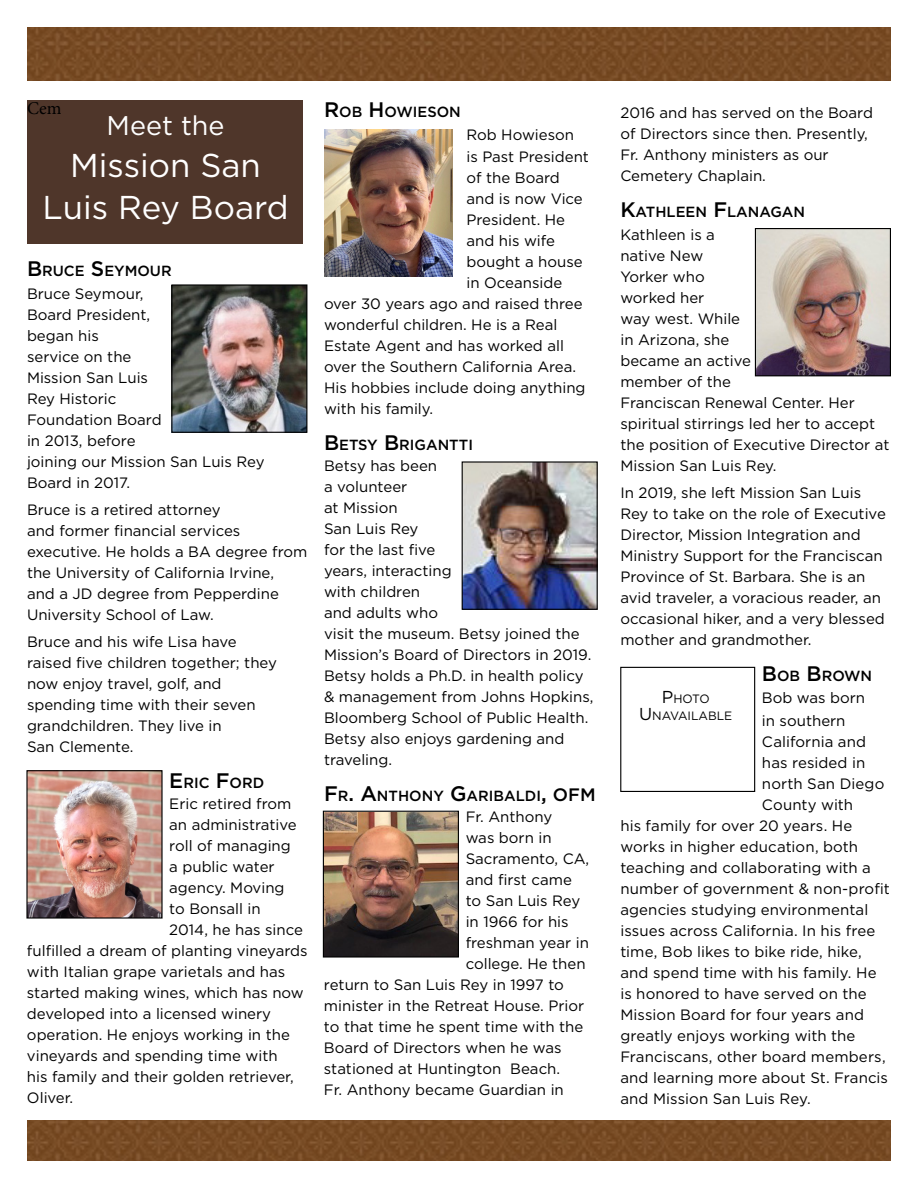
<style>
.page{position:relative;width:918px;height:1188px;background:#fff}
.page>*{position:absolute;margin:0;border:0;box-sizing:border-box;transform-origin:0 0}
.t1{font:33px/42px "Gotham";color:#fff;text-align:center}
.t2{font:27px "Gotham";color:#fff}
.t3{font:18px "Minion Pro";color:#000}
.t4{font:15px/21px "Gotham";color:#000}
.t5{font:500 14.7px "Gotham";color:#000}
.t6{font:12.15px/16.5px "Gotham";color:#000;text-align:center}
.s1{font-size:21px}
.s2{font-size:18px}
.s3{font-size:17.25px}
</style>
<div class="page">
<img style="left:27px;top:1120px;width:864px;height:41px">
<img style="left:173px;top:286px;width:132px;height:145px">
<div style="left:171px;top:284px;width:136px;height:149px;border:1px solid #000"></div>
<img style="left:28px;top:772px;width:133px;height:145px">
<div style="left:26px;top:770px;width:137px;height:149px;border:1px solid #000"></div>
<img style="left:325px;top:813px;width:132px;height:143px">
<div style="left:323px;top:811px;width:136px;height:147px;border:1px solid #000"></div>
<img style="left:464px;top:463px;width:132px;height:145px">
<div style="left:462px;top:461px;width:136px;height:149px;border:1px solid #000"></div>
<img style="left:325px;top:130px;width:127px;height:146px">
<img style="left:27px;top:27px;width:864px;height:54px">
<div style="left:27px;top:101px;width:275px;height:143px;background:#4f362a"></div>
<img style="left:757px;top:230px;width:132px;height:144px">
<div style="left:755px;top:228px;width:136px;height:148px;border:1px solid #000"></div>
<div style="left:620px;top:667px;width:135px;height:125px;border:1px solid #000"></div>
<p class="t3" style="left:27px;top:96px;width:36px">Cem</p>
<h2 class="t2" style="left:107px;top:108px;width:119px">Meet the</h2>
<h1 class="t1" style="left:42px;top:144px;width:248px">Mission San<br>Luis Rey Board</h1>
<p class="t5" style="left:27px;top:261px;width:146px"><span class="s1">B</span>RUCE <span class="s1">S</span>EYMOUR</p>
<p class="t4" style="left:27px;top:283px;width:239px">Bruce Seymour,<br>Board President,<br>began his<br>service on the<br>Mission San Luis<br>Rey Historic<br>Foundation Board<br>in 2013, before<br>joining our Mission San Luis Rey<br>Board in 2017.</p>
<p class="t4" style="left:27px;top:499px;width:282px">Bruce is a retired attorney<br>and former financial services executive. He holds a BA degree from the University of California Irvine,<br>and a JD degree from Pepperdine<br>University School of Law.</p>
<p class="t4" style="left:27px;top:631px;width:251px">Bruce and his wife Lisa have raised five children together; they now enjoy travel, golf, and spending time with their seven grandchildren. They live in<br>San Clemente.</p>
<p class="t5" style="left:169px;top:773px;width:96px"><span class="s1">E</span>RIC <span class="s1">F</span>ORD</p>
<p class="t4" style="left:169px;top:793px;width:124px">Eric retired from</p>
<p class="t4" style="left:169px;top:814px;width:129px">an administrative</p>
<p class="t4" style="left:169px;top:835px;width:123px">roll of managing</p>
<p class="t4" style="left:169px;top:856px;width:107px">a public water</p>
<p class="t4" style="left:169px;top:877px;width:117px">agency. Moving</p>
<p class="t4" style="left:169px;top:898px;width:93px">to Bonsall in</p>
<p class="t4" style="left:169px;top:919px;width:135px">2014, he has since</p>
<p class="t4" style="left:27px;top:940px;width:282px">fulfilled a dream of planting vineyards</p>
<p class="t4" style="left:27px;top:961px;width:260px">with Italian grape varietals and has</p>
<p class="t4" style="left:27px;top:982px;width:278px">started making wines, which has now</p>
<p class="t4" style="left:27px;top:1003px;width:246px">developed into a licensed winery</p>
<p class="t4" style="left:27px;top:1024px;width:264px">operation. He enjoys working in the</p>
<p class="t4" style="left:27px;top:1045px;width:252px">vineyards and spending time with</p>
<p class="t4" style="left:27px;top:1066px;width:268px">his family and their golden retriever,</p>
<p class="t4" style="left:27px;top:1087px;width:48px">Oliver.</p>
<p class="t5" style="left:324px;top:102px;width:138px"><span class="s1">R</span>OB <span class="s1">H</span>OWIESON</p>
<p class="t4" style="left:466px;top:123px;width:124px;line-height:22.5px">Rob Howieson is Past President</p>
<p class="t4" style="left:466px;top:167px;width:95px">of the Board</p>
<p class="t4" style="left:466px;top:188px;width:118px">and is now Vice</p>
<p class="t4" style="left:466px;top:209px;width:100px">President. He</p>
<p class="t4" style="left:466px;top:230px;width:90px">and his wife</p>
<p class="t4" style="left:466px;top:251px;width:118px">bought a house</p>
<p class="t4" style="left:466px;top:272px;width:97px">in Oceanside</p>
<p class="t4" style="left:324px;top:293px;width:260px">over 30 years ago and raised three</p>
<p class="t4" style="left:324px;top:314px;width:235px">wonderful children. He is a Real</p>
<p class="t4" style="left:324px;top:335px;width:242px">Estate Agent and has worked all</p>
<p class="t4" style="left:324px;top:356px;width:254px">over the Southern California Area.</p>
<p class="t4" style="left:324px;top:377px;width:263px">His hobbies include doing anything</p>
<p class="t4" style="left:324px;top:398px;width:111px">with his family.</p>
<p class="t5" style="left:324px;top:435px;width:151px"><span class="s1">B</span>ETSY <span class="s1">B</span>RIGANTTI</p>
<p class="t4" style="left:324px;top:455px;width:271px">Betsy has been<br>a volunteer<br>at Mission<br>San Luis Rey<br>for the last five<br>years, interacting<br>with children<br>and adults who<br>visit the museum. Betsy joined the<br>Mission’s Board of Directors in 2019.<br>Betsy holds a Ph.D. in health policy &amp; management from Johns Hopkins,<br>Bloomberg School of Public Health.<br>Betsy also enjoys gardening and traveling.</p>
<p class="t5" style="left:324px;top:786px;width:270px"><span class="s1">F</span>R<span class="s1">. A</span>NTHONY <span class="s1">G</span>ARIBALDI<span class="s1">,</span> <span class="s2">OFM</span></p>
<p class="t4" style="left:466px;top:806px;width:88px">Fr. Anthony</p>
<p class="t4" style="left:466px;top:827px;width:87px">was born in</p>
<p class="t4" style="left:466px;top:848px;width:125px">Sacramento, CA,</p>
<p class="t4" style="left:466px;top:869px;width:108px">and first came</p>
<p class="t4" style="left:466px;top:890px;width:116px">to San Luis Rey</p>
<p class="t4" style="left:466px;top:911px;width:104px">in 1966 for his</p>
<p class="t4" style="left:466px;top:932px;width:125px">freshman year in</p>
<p class="t4" style="left:466px;top:953px;width:121px">college. He then</p>
<p class="t4" style="left:324px;top:974px;width:241px">return to San Luis Rey in 1997 to</p>
<p class="t4" style="left:324px;top:995px;width:262px">minister in the Retreat House. Prior</p>
<p class="t4" style="left:324px;top:1016px;width:261px">to that time he spent time with the</p>
<p class="t4" style="left:324px;top:1037px;width:239px">Board of Directors when he was</p>
<p class="t4" style="left:324px;top:1058px;width:238px">stationed at Huntington Beach.</p>
<p class="t4" style="left:324px;top:1079px;width:241px">Fr. Anthony became Guardian in</p>
<p class="t4" style="left:620px;top:102px;width:254px">2016 and has served on the Board of Directors since then. Presently,<br>Fr. Anthony ministers as our<br>Cemetery Chaplain.</p>
<p class="t5" style="left:620px;top:203px;width:186px"><span class="s1">K</span>ATH LEEN <span class="s1">F</span>LANAGAN</p>
<p class="t4" style="left:620px;top:224px;width:271px">Kathleen is a<br>native New<br>Yorker who<br>worked her<br>way west. While<br>in Arizona, she<br>became an active<br>member of the<br>Franciscan Renewal Center. Her spiritual stirrings led her to accept the position of Executive Director at<br>Mission San Luis Rey.</p>
<p class="t4" style="left:620px;top:482px;width:267px">In 2019, she left Mission San Luis Rey to take on the role of Executive Director, Mission Integration and Ministry Support for the Franciscan Province of St. Barbara. She is an avid traveler, a voracious reader, an occasional hiker, and a very blessed mother and grandmother.</p>
<p class="t5" style="left:762px;top:666px;width:112px"><span class="s1">B</span>OB <span class="s1">B</span>ROWN</p>
<p class="t4" style="left:762px;top:687px;width:105px;line-height:22.5px">Bob was born in southern</p>
<p class="t4" style="left:762px;top:731px;width:106px">California and</p>
<p class="t4" style="left:762px;top:752px;width:105px">has resided in</p>
<p class="t4" style="left:762px;top:773px;width:124px">north San Diego</p>
<p class="t4" style="left:762px;top:794px;width:93px">County with</p>
<p class="t4" style="left:620px;top:815px;width:234px">his family for over 20 years. He</p>
<p class="t4" style="left:620px;top:836px;width:239px">works in higher education, both</p>
<p class="t4" style="left:620px;top:857px;width:252px">teaching and collaborating with a</p>
<p class="t4" style="left:620px;top:878px;width:271px">number of government &amp; non-profit</p>
<p class="t4" style="left:620px;top:899px;width:249px">agencies studying environmental</p>
<p class="t4" style="left:620px;top:920px;width:256px">issues across California. In his free</p>
<p class="t4" style="left:620px;top:941px;width:243px">time, Bob likes to bike ride, hike,</p>
<p class="t4" style="left:620px;top:962px;width:258px">and spend time with his family. He</p>
<p class="t4" style="left:620px;top:983px;width:248px">is honored to have served on the</p>
<p class="t4" style="left:620px;top:1004px;width:245px">Mission Board for four years and</p>
<p class="t4" style="left:620px;top:1025px;width:237px">greatly enjoys working with the</p>
<p class="t4" style="left:620px;top:1046px;width:267px">Franciscans, other board members,</p>
<p class="t4" style="left:620px;top:1067px;width:269px">and learning more about St. Francis</p>
<p class="t4" style="left:620px;top:1088px;width:192px">and Mission San Luis Rey.</p>
<p class="t6" style="left:639px;top:690px;width:95px"><span class="s3">P</span>HOTO<br><span class="s3">U</span>NAVAILABLE</p>
</div>
